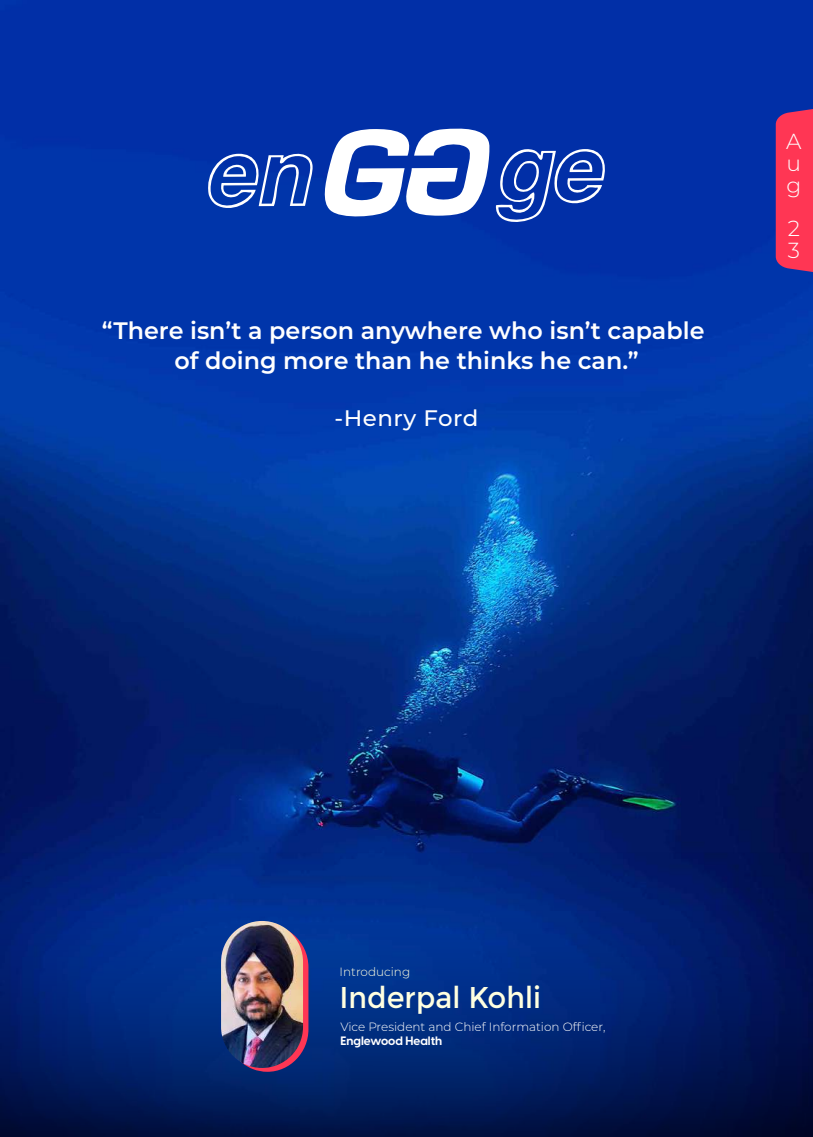
<style>
.page{position:relative;width:813px;height:1137px;background:#fff}
.page>*{position:absolute;margin:0;border:0;box-sizing:border-box;transform-origin:0 0}
.t1{font:30px "Montserrat";color:#ffffe0;scale:.96 1}
.t2{font:600 23.85px/29.8px "Montserrat";color:#fff;text-align:center}
.t3{font:500 22.5px "Montserrat";letter-spacing:.02em;color:#fff}
.t4{font:300 21.75px/21.8px "Montserrat";color:#fff;text-align:justify}
.t5{font:300 12px "Montserrat";color:#fff}
.t6{font:700 12px "Visby CF";color:#fff}
.t7{font:300 12px "Montserrat";color:#ffffe0}
</style>
<div class="page">
<img style="left:0;top:0;width:812px;height:852px">
<svg style="left:0;top:852px;width:812px;height:284px;background:#00216f"></svg>
<svg style="left:775px;top:108px;width:37px;height:165px;background:#eb355a"></svg>
<svg style="left:205px;top:151px;width:107px;height:62px;background:#325bb9"></svg>
<svg style="left:321px;top:127px;width:286px;height:101px"></svg>
<svg style="left:226px;top:920px;width:82px;height:151px;background:#5f3273"></svg>
<img style="left:221px;top:920px;width:82px;height:147px;border-radius:41px">
<p class="t2" style="left:102px;top:314px;width:603px">“There isn’t a person anywhere who isn’t capable of doing more than he thinks he can.”</p>
<p class="t3" style="left:334px;top:402px;width:145px">-Henry Ford</p>
<p class="t4" style="left:785px;top:130px;width:17px">A u g</p>
<p class="t4" style="left:787px;top:217px;width:14px">2<br>3</p>
<p class="t7" style="left:339px;top:963px;width:72px">Introducing</p>
<p class="t1" style="left:339px;top:979px;width:211px">Inderpal Kohli</p>
<p class="t5" style="left:340px;top:1017px;width:266px">Vice President and Chief Information Officer,</p>
<p class="t6" style="left:340px;top:1031px;width:103px">Englewood Health</p>
</div>
